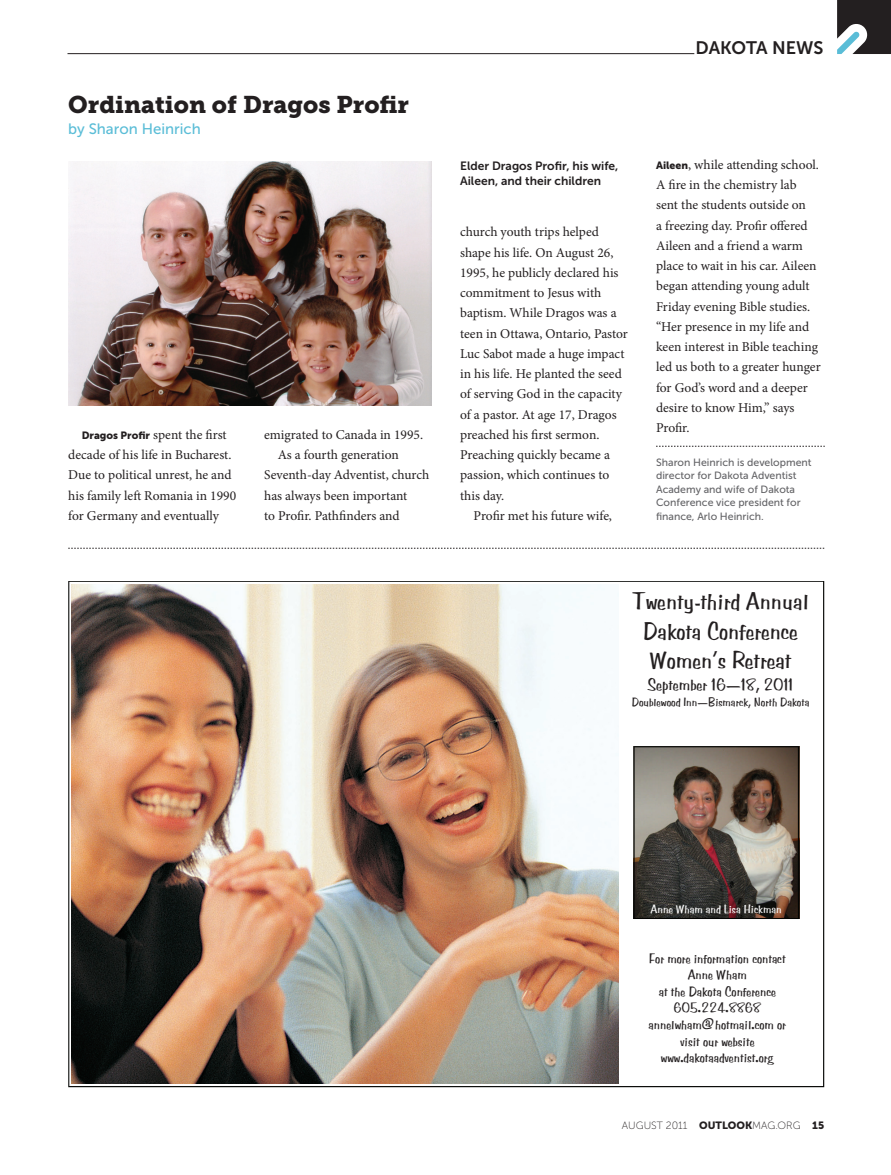
<style>
.page{position:relative;width:891px;height:1175px;background:#fff}
.page>*{position:absolute;margin:0;border:0;box-sizing:border-box;transform-origin:0 0}
.t1{font:24px/29.4px "Simpson Normal";color:#231f20;text-align:center}
.t2{font:24px "Museo Slab 900";color:#231f20}
.t3{font:18px "Museo Sans 700";color:#231f20}
.t4{font:16.5px "Simpson Normal";color:#231f20}
.t5{font:15px "Museo Sans 500";color:#5abdd7}
.t6{font:13.5px/20.2px "Minion Pro";color:#231f20}
.t7{font:13.5px/16.5px "Simpson Normal";color:#231f20;text-align:center}
.t8{font:12px/15px "Museo Sans 700";color:#231f20}
.t9{font:12px "Simpson Normal";color:#231f20}
.t10{font:12px "Simpson Normal";color:#fff}
.t11{font:10.5px/13.5px "Museo Sans 500";color:#636366}
.t12{font:10.5px "Museo Sans 100";color:#231f20}
.s1{font-family:"Museo Sans 900";font-size:10.5px}
.s2{font-family:"Museo Sans 900"}
</style>
<div class="page">
<hr style="left:68px;top:53px;width:626px;height:1px;background:#231f20">
<svg style="left:837px;top:0;width:54px;height:54px;background:#4b4e50"></svg>
<svg style="left:68px;top:581px;width:756px;height:506px"></svg>
<img style="left:633px;top:746px;width:166px;height:173px">
<svg style="left:68px;top:548px;width:756px;height:1px"></svg>
<svg style="left:656px;top:446px;width:169px;height:1px"></svg>
<img style="left:68px;top:161px;width:363px;height:244px">
<img style="left:72px;top:585px;width:546px;height:499px">
<h1 class="t2" style="left:68px;top:90px;width:342px">Ordination of Dragos Profir</h1>
<p class="t5" style="left:68px;top:120px;width:134px">by Sharon Heinrich</p>
<p class="t6" style="left:68px;top:424px;width:169px;text-indent:14px"><span class="s1">Dragos Profir</span> spent the first decade of his life in Bucharest.<br>Due to political unrest, he and his family left Romania in 1990 for Germany and eventually</p>
<p class="t6" style="left:264px;top:424px;width:160px">emigrated to Canada in 1995.</p>
<p class="t6" style="left:278px;top:445px;width:123px">As a fourth generation</p>
<p class="t6" style="left:264px;top:465px;width:167px">Seventh-day Adventist, church</p>
<p class="t6" style="left:264px;top:485px;width:145px">has always been important</p>
<p class="t6" style="left:264px;top:505px;width:137px">to Profir. Pathfinders and</p>
<h2 class="t3" style="left:695px;top:38px;width:130px">DAKOTA NEWS</h2>
<p class="t8" style="left:460px;top:159px;width:160px">Elder Dragos Profir, his wife,<br>Aileen, and their children</p>
<p class="t6" style="left:460px;top:222px;width:169px">church youth trips helped shape his life. On August 26,<br>1995, he publicly declared his commitment to Jesus with baptism. While Dragos was a teen in Ottawa, Ontario, Pastor<br>Luc Sabot made a huge impact in his life. He planted the seed of serving God in the capacity of a pastor. At age 17, Dragos preached his first sermon.<br>Preaching quickly became a passion, which continues to this day.</p>
<p class="t6" style="left:474px;top:505px;width:140px">Profir met his future wife,</p>
<p class="t6" style="left:656px;top:154px;width:166px"><span class="s1">Aileen</span>, while attending school.<br>A fire in the chemistry lab sent the students outside on<br>a freezing day. Profir offered<br>Aileen and a friend a warm place to wait in his car. Aileen began attending young adult<br>Friday evening Bible studies. “Her presence in my life and keen interest in Bible teaching led us both to a greater hunger for God’s word and a deeper desire to know Him,” says<br>Profir.</p>
<p class="t11" style="left:656px;top:455px;width:157px">Sharon Heinrich is development director for Dakota Adventist<br>Academy and wife of Dakota<br>Conference vice president for finance, Arlo Heinrich.</p>
<h1 class="t1" style="left:632px;top:586px;width:178px">Twenty-third Annual<br>Dakota Conference<br>Women’s Retreat</h1>
<p class="t4" style="left:648px;top:674px;width:147px">September 16—18, 2011</p>
<p class="t9" style="left:632px;top:694px;width:179px">Doublewood Inn—Bismarck, North Dakota</p>
<p class="t10" style="left:651px;top:901px;width:132px">Anne Wham and Lisa Hickman</p>
<p class="t7" style="left:648px;top:949px;width:139px">For more information contact<br>Anne Wham<br>at the Dakota Conference<br>605.224.8868 annelwham@hotmail.com or visit our website www.dakotaadventist.org</p>
<p class="t12" style="left:622px;top:1119px;width:204px">AUGUST 2011 <span class="s2">OUTLOOK</span>MAG.ORG <span class="s2">15</span></p>
</div>
